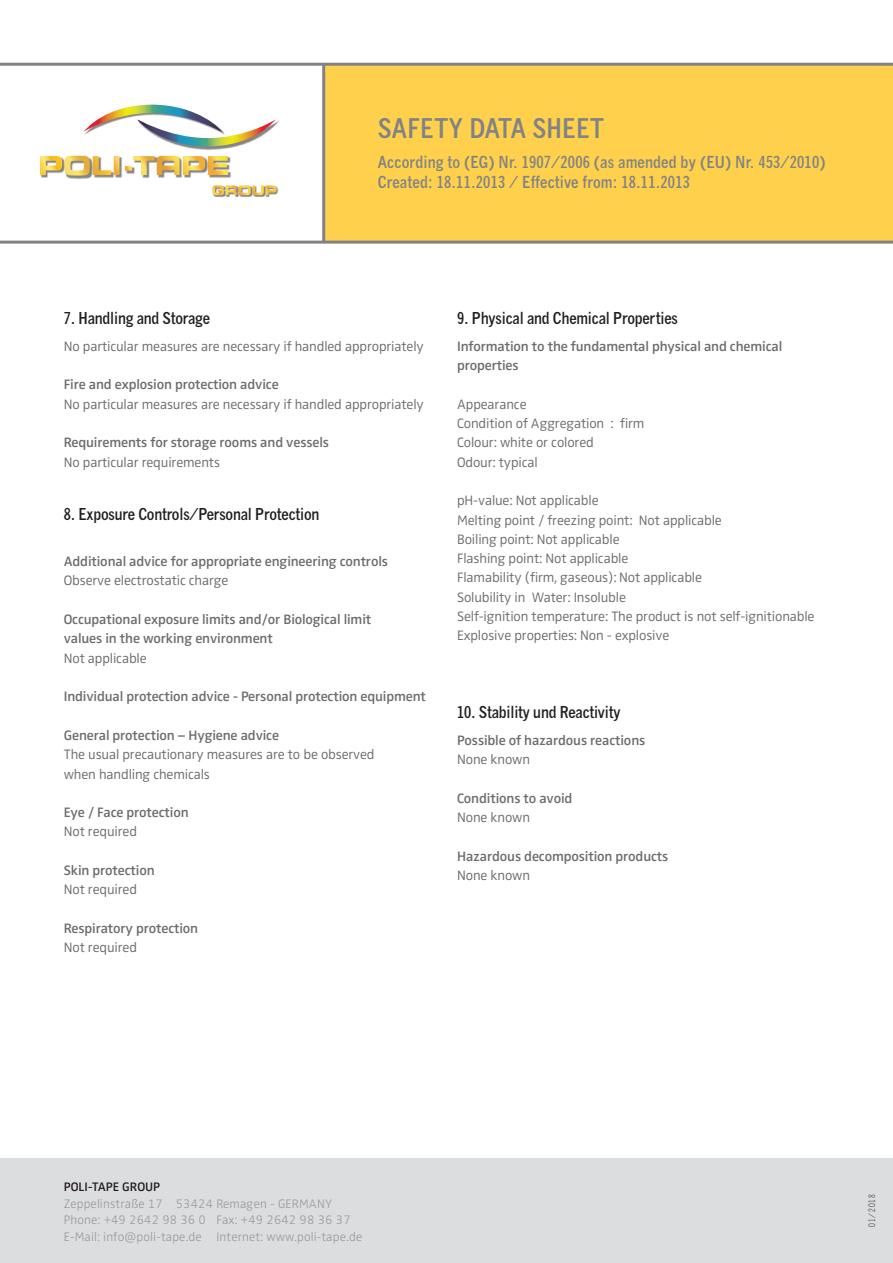
<style>
.page{position:relative;width:893px;height:1263px;background:#fff}
.page>*{position:absolute;margin:0;border:0;box-sizing:border-box;transform-origin:0 0}
.t1{font:700 condensed 27px "News Gothic MT Pro";letter-spacing:.01em;color:#808285}
.t2{font:700 condensed 16.5px/19.5px "News Gothic MT Pro";letter-spacing:.01em;color:#808285}
.t3{font:700 condensed 16.35px "News Gothic MT Pro";letter-spacing:-.01em;color:#231f20}
.t4{font:300 14.1px/19.4px "Zwo Pro";letter-spacing:-.01em;color:#6c6d70}
.t5{font:600 14.1px/19.4px "Zwo Pro";letter-spacing:-.01em;color:#6c6d70}
.t6{font:300 12.75px/16.5px "Zwo Pro";letter-spacing:.01em;color:#9b9b9e}
.t7{font:600 12.75px "Zwo Pro";color:#231f20}
.t8{font:condensed 9px "News Gothic MT Pro";letter-spacing:.1em;color:#57585a}
</style>
<div class="page">
<div style="left:323px;top:64px;width:570px;height:177px;background:#fed04c"></div>
<hr style="left:0;top:241px;width:893px;height:3px;background:#808285">
<hr style="left:0;top:63px;width:893px;height:3px;background:#808285">
<hr style="left:322px;top:64px;width:3px;height:179px;background:#808285">
<svg style="left:212px;top:185px;width:67px;height:12px"></svg>
<img style="left:41px;top:156px;width:81px;height:23px">
<svg style="left:40px;top:156px;width:79px;height:20px"></svg>
<img style="left:142px;top:157px;width:89px;height:21px">
<svg style="left:125px;top:156px;width:103px;height:19px"></svg>
<img style="left:184px;top:120px;width:96px;height:30px">
<svg style="left:83px;top:105px;width:193px;height:42px"></svg>
<div style="left:0;top:1158px;width:893px;height:105px;background:#dcdddf"></div>
<h1 class="t1" style="left:378px;top:112px;width:228px">SAFETY DATA SHEET</h1>
<p class="t2" style="left:378px;top:152px;width:449px">According to (EG) Nr. 1907/2006 (as amended by (EU) Nr. 453/2010)<br>Created: 18.11.2013 / Effective from: 18.11.2013</p>
<p class="t3" style="left:64px;top:308px;width:148px">7. Handling and Storage</p>
<p class="t4" style="left:64px;top:337px;width:361px">No particular measures are necessary if handled appropriately</p>
<p class="t5" style="left:64px;top:375px;width:216px">Fire and explosion protection advice</p>
<p class="t4" style="left:64px;top:395px;width:361px">No particular measures are necessary if handled appropriately</p>
<p class="t5" style="left:64px;top:433px;width:267px">Requirements for storage rooms and vessels</p>
<p class="t4" style="left:64px;top:453px;width:158px">No particular requirements</p>
<p class="t3" style="left:64px;top:504px;width:257px">8. Exposure Controls/Personal Protection</p>
<p class="t5" style="left:64px;top:552px;width:326px">Additional advice for appropriate engineering controls</p>
<p class="t4" style="left:64px;top:571px;width:166px">Observe electrostatic charge</p>
<p class="t5" style="left:64px;top:610px;width:309px">Occupational exposure limits and/or Biological limit values in the working environment</p>
<p class="t4" style="left:64px;top:649px;width:84px">Not applicable</p>
<p class="t5" style="left:64px;top:687px;width:364px">Individual protection advice - Personal protection equipment</p>
<p class="t5" style="left:64px;top:726px;width:217px">General protection – Hygiene advice</p>
<p class="t4" style="left:64px;top:745px;width:312px">The usual precautionary measures are to be observed when handling chemicals</p>
<p class="t5" style="left:64px;top:803px;width:126px">Eye / Face protection</p>
<p class="t4" style="left:64px;top:822px;width:75px">Not required</p>
<p class="t5" style="left:64px;top:861px;width:92px">Skin protection</p>
<p class="t4" style="left:64px;top:880px;width:75px">Not required</p>
<p class="t5" style="left:64px;top:919px;width:136px">Respiratory protection</p>
<p class="t4" style="left:64px;top:938px;width:75px">Not required</p>
<p class="t3" style="left:457px;top:308px;width:222px">9. Physical and Chemical Properties</p>
<p class="t5" style="left:457px;top:337px;width:327px">Information to the fundamental physical and chemical properties</p>
<p class="t4" style="left:457px;top:395px;width:189px">Appearance<br>Condition of Aggregation : firm<br>Colour: white or colored<br>Odour: typical</p>
<p class="t4" style="left:457px;top:491px;width:359px">pH-value: Not applicable<br>Melting point / freezing point: Not applicable<br>Boiling point: Not applicable<br>Flashing point: Not applicable<br>Flamability (firm, gaseous): Not applicable<br>Solubility in Water: Insoluble<br>Self-ignition temperature: The product is not self-ignitionable Explosive properties: Non - explosive</p>
<p class="t3" style="left:457px;top:702px;width:165px">10. Stability und Reactivity</p>
<p class="t5" style="left:457px;top:730px;width:190px">Possible of hazardous reactions</p>
<p class="t4" style="left:457px;top:750px;width:75px">None known</p>
<p class="t5" style="left:457px;top:788px;width:117px">Conditions to avoid</p>
<p class="t4" style="left:457px;top:808px;width:75px">None known</p>
<p class="t5" style="left:457px;top:846px;width:213px">Hazardous decomposition products</p>
<p class="t4" style="left:457px;top:866px;width:75px">None known</p>
<p class="t7" style="left:64px;top:1180px;width:98px">POLI-TAPE GROUP</p>
<p class="t6" style="left:64px;top:1196px;width:300px">Zeppelinstraße 17 53424 Remagen - GERMANY<br>Phone: +49 2642 98 36 0 Fax: +49 2642 98 36 37<br>E-Mail: info@poli-tape.de Internet: www.poli-tape.de</p>
<p class="t8" style="left:867px;top:1227px;width:34px;rotate:-90deg">01/2018</p>
</div>
